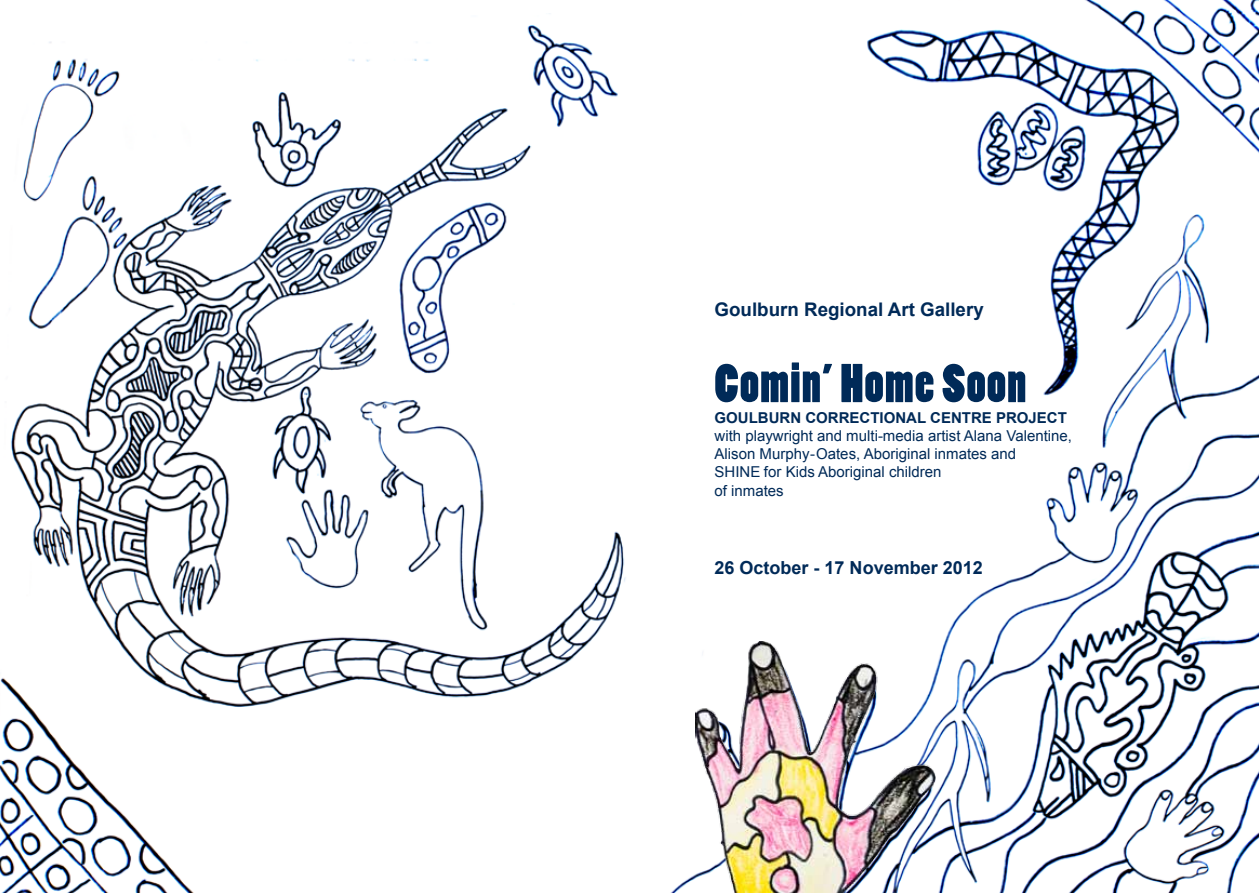
<style>
.page{position:relative;width:1259px;height:893px;background:#fff}
.page>*{position:absolute;margin:0;border:0;box-sizing:border-box;transform-origin:0 0}
.t1{font:51px "Poplar Std";letter-spacing:.025em;color:#002a58}
.t2{font:700 18.75px "Arial";color:#002a58}
.t3{font:700 18px "Arial";color:#002a58}
.t4{font:15px/18.3px "Arial";color:#002a58}
.t5{font:700 15px "Arial";color:#002a58}
</style>
<div class="page">
<img style="left:0;top:0;width:1259px;height:893px">
<img style="left:695px;top:641px;width:240px;height:252px">
<p class="t2" style="left:714px;top:297px;width:271px">Goulburn Regional Art Gallery</p>
<h1 class="t1" style="left:714px;top:355px;width:313px">Comin’ Home Soon</h1>
<p class="t5" style="left:714px;top:408px;width:354px">GOULBURN CORRECTIONAL CENTRE PROJECT</p>
<p class="t4" style="left:714px;top:427px;width:359px">with playwright and multi-media artist Alana Valentine, Alison Murphy-Oates, Aboriginal inmates and<br>SHINE for Kids Aboriginal children<br>of inmates</p>
<p class="t3" style="left:714px;top:556px;width:270px">26 October - 17 November 2012</p>
</div>
